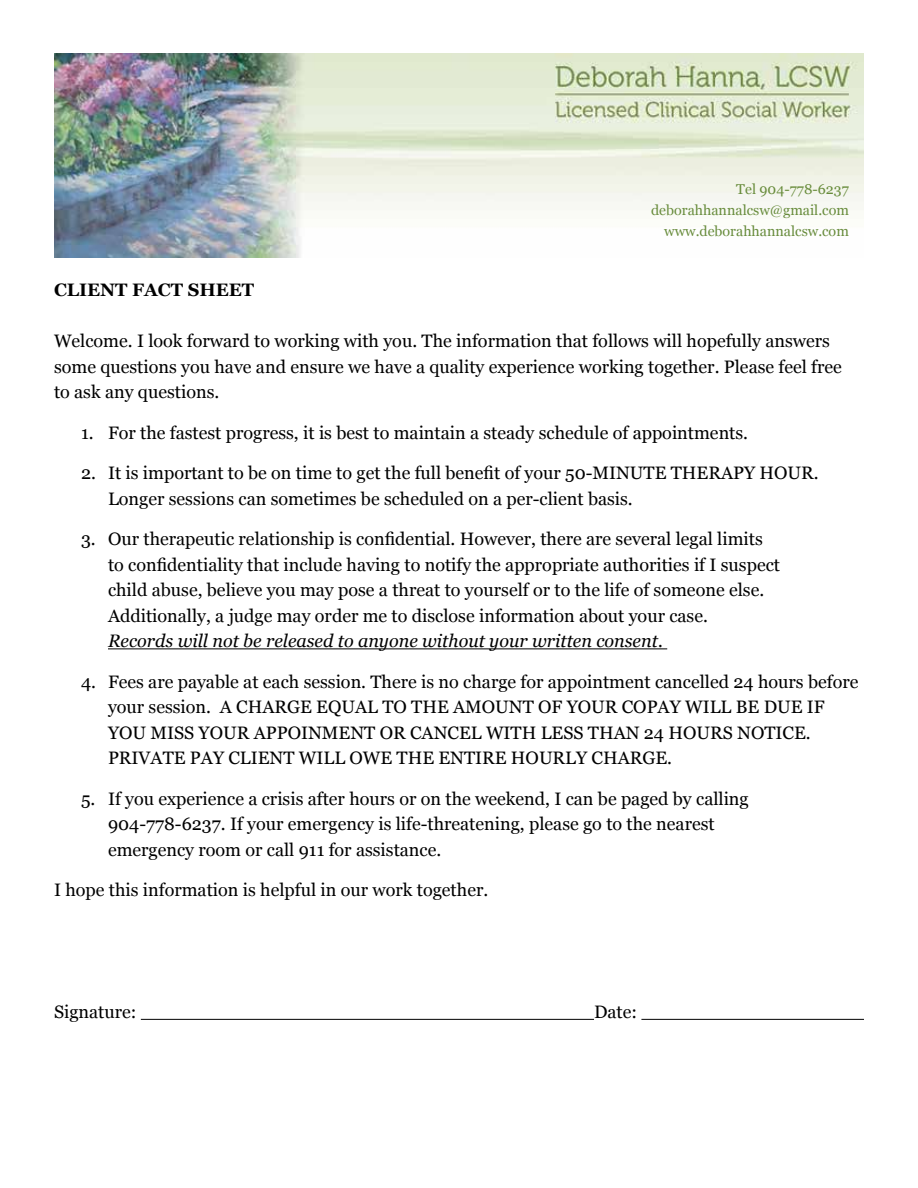
<style>
.page{position:relative;width:918px;height:1188px;background:#fff}
.page>*{position:absolute;margin:0;border:0;box-sizing:border-box;transform-origin:0 0}
.t1{font:18px/25.5px "Georgia";color:#000}
.t2{font:italic 18px "Georgia";color:#000}
.t3{font:700 18px "Georgia";color:#000}
.t4{font:14.25px/21px "Georgia";color:#688c3c;text-align:right}
</style>
<div class="page">
<hr style="left:108px;top:648px;width:559px;height:1px;background:#000">
<hr style="left:141px;top:1019px;width:453px;height:1px;background:#000">
<hr style="left:641px;top:1019px;width:223px;height:1px;background:#000">
<img style="left:54px;top:54px;width:810px;height:203px">
<p class="t4" style="left:651px;top:178px;width:199px">Tel 904-778-6237 deborahhannalcsw@gmail.com www.deborahhannalcsw.com</p>
<p class="t3" style="left:54px;top:276px;width:202px">CLIENT FACT SHEET</p>
<p class="t1" style="left:54px;top:328px;width:789px">Welcome. I look forward to working with you. The information that follows will hopefully answers some questions you have and ensure we have a quality experience working together. Please feel free to ask any questions.</p>
<p class="t1" style="left:81px;top:419px;width:669px">1. For the fastest progress, it is best to maintain a steady schedule of appointments.</p>
<p class="t1" style="left:108px;top:460px;width:712px;text-indent:-27px">2. It is important to be on time to get the full benefit of your 50-MINUTE THERAPY HOUR.<br>Longer sessions can sometimes be scheduled on a per-client basis.</p>
<p class="t1" style="left:108px;top:526px;width:674px;text-indent:-27px">3. Our therapeutic relationship is confidential. However, there are several legal limits to confidentiality that include having to notify the appropriate authorities if I suspect child abuse, believe you may pose a threat to yourself or to the life of someone else.<br>Additionally, a judge may order me to disclose information about your case.</p>
<p class="t2" style="left:108px;top:628px;width:556px">Records will not be released to anyone without your written consent.</p>
<p class="t1" style="left:108px;top:668px;width:752px;text-indent:-27px">4. Fees are payable at each session. There is no charge for appointment cancelled 24 hours before your session. A CHARGE EQUAL TO THE AMOUNT OF YOUR COPAY WILL BE DUE IF YOU MISS YOUR APPOINMENT OR CANCEL WITH LESS THAN 24 HOURS NOTICE.<br>PRIVATE PAY CLIENT WILL OWE THE ENTIRE HOURLY CHARGE.</p>
<p class="t1" style="left:108px;top:785px;width:642px;text-indent:-27px">5. If you experience a crisis after hours or on the weekend, I can be paged by calling<br>904-778-6237. If your emergency is life-threatening, please go to the nearest emergency room or call 911 for assistance.</p>
<p class="t1" style="left:54px;top:877px;width:436px">I hope this information is helpful in our work together.</p>
<p class="t1" style="left:54px;top:998px;width:84px">Signature:</p>
<p class="t1" style="left:594px;top:998px;width:45px">Date:</p>
</div>
